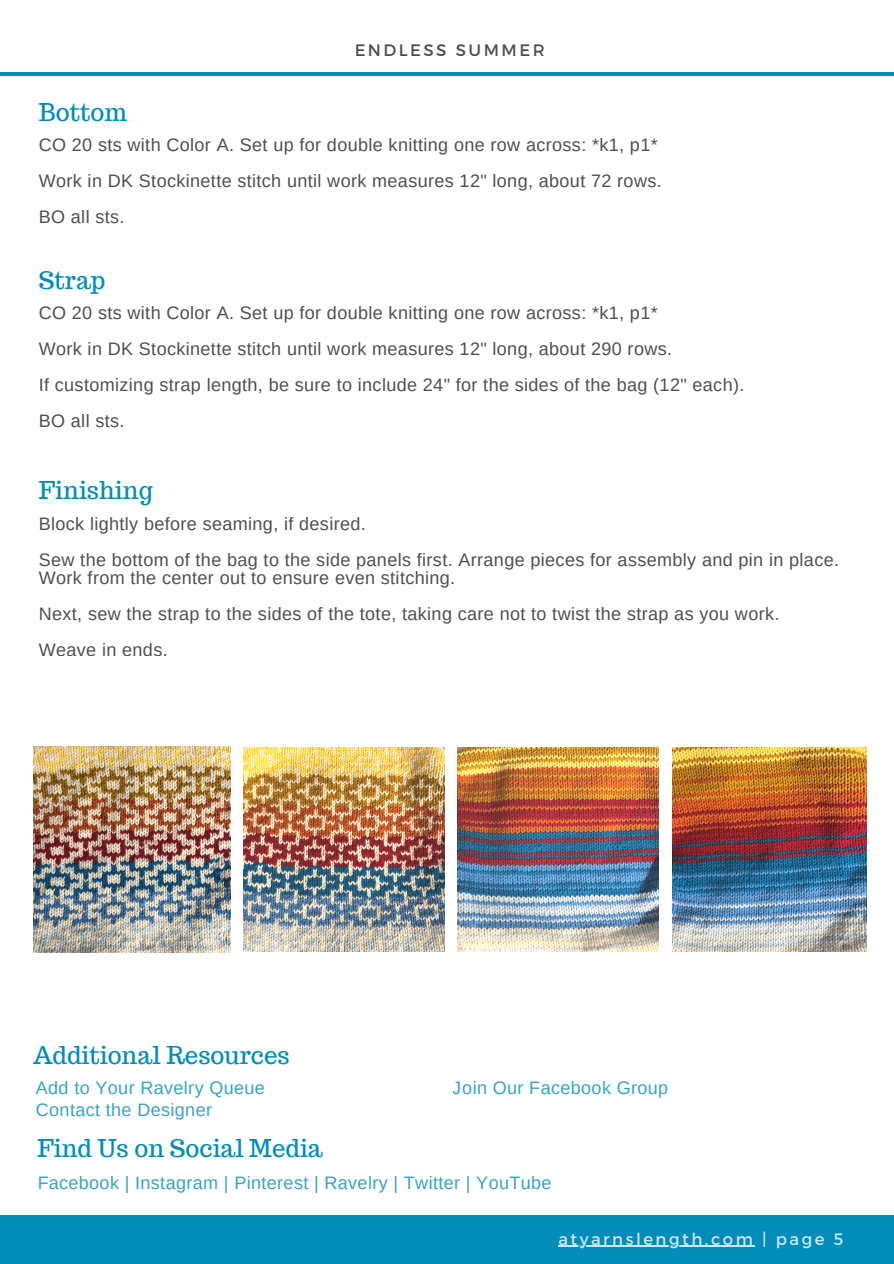
<style>
.page{position:relative;width:894px;height:1264px;background:#fff}
.page>*{position:absolute;margin:0;border:0;box-sizing:border-box;transform-origin:0 0}
.t1{font:24px "Trocchi";color:#008db9}
.t2{font:18px/36px "Arimo";letter-spacing:.02em;color:#222}
.t3{font:18px/22.5px "Arimo";letter-spacing:.02em;color:#008db9}
.t4{font:16.5px "Montserrat";letter-spacing:.15em;color:#fff}
.t5{font:16.5px "Montserrat";letter-spacing:.15em;color:#222}
</style>
<div class="page">
<div style="left:0;top:1215px;width:893px;height:48px;background:#008db9"></div>
<hr style="left:0;top:72px;width:893px;height:4px;background:#008db9">
<img style="left:244px;top:747px;width:200px;height:204px">
<img style="left:457px;top:747px;width:201px;height:204px">
<img style="left:33px;top:746px;width:197px;height:206px">
<img style="left:672px;top:747px;width:193px;height:204px">
<hr style="left:558px;top:1245px;width:197px;height:1px;background:#fff">
<p class="t5" style="left:354px;top:40px;width:191px">ENDLESS SUMMER</p>
<p class="t1" style="left:39px;top:96px;width:90px">Bottom</p>
<p class="t2" style="left:39px;top:127px;width:624px">CO 20 sts with Color A. Set up for double knitting one row across: *k1, p1*<br>Work in DK Stockinette stitch until work measures 12" long, about 72 rows.<br>BO all sts.</p>
<p class="t1" style="left:39px;top:264px;width:68px">Strap</p>
<p class="t2" style="left:39px;top:294px;width:707px">CO 20 sts with Color A. Set up for double knitting one row across: *k1, p1*<br>Work in DK Stockinette stitch until work measures 12" long, about 290 rows.<br>If customizing strap length, be sure to include 24" for the sides of the bag (12" each).<br>BO all sts.</p>
<p class="t1" style="left:39px;top:475px;width:115px">Finishing</p>
<p class="t2" style="left:39px;top:505px;width:801px">Block lightly before seaming, if desired.<br>Sew the bottom of the bag to the side panels first. Arrange pieces for assembly and pin in place.</p>
<p class="t2" style="left:39px;top:559px;width:742px">Work from the center out to ensure even stitching.<br>Next, sew the strap to the sides of the tote, taking care not to twist the strap as you work.<br>Weave in ends.</p>
<p class="t1" style="left:33px;top:1039px;width:258px">Additional Resources</p>
<p class="t3" style="left:36px;top:1076px;width:230px">Add to Your Ravelry Queue<br>Contact the Designer</p>
<p class="t3" style="left:453px;top:1076px;width:217px">Join Our Facebook Group</p>
<p class="t1" style="left:37px;top:1132px;width:287px">Find Us on Social Media</p>
<p class="t3" style="left:37px;top:1171px;width:515px">Facebook | Instagram | Pinterest | Ravelry | Twitter | YouTube</p>
<p class="t4" style="left:558px;top:1228px;width:286px">atyarnslength.com | page 5</p>
</div>
